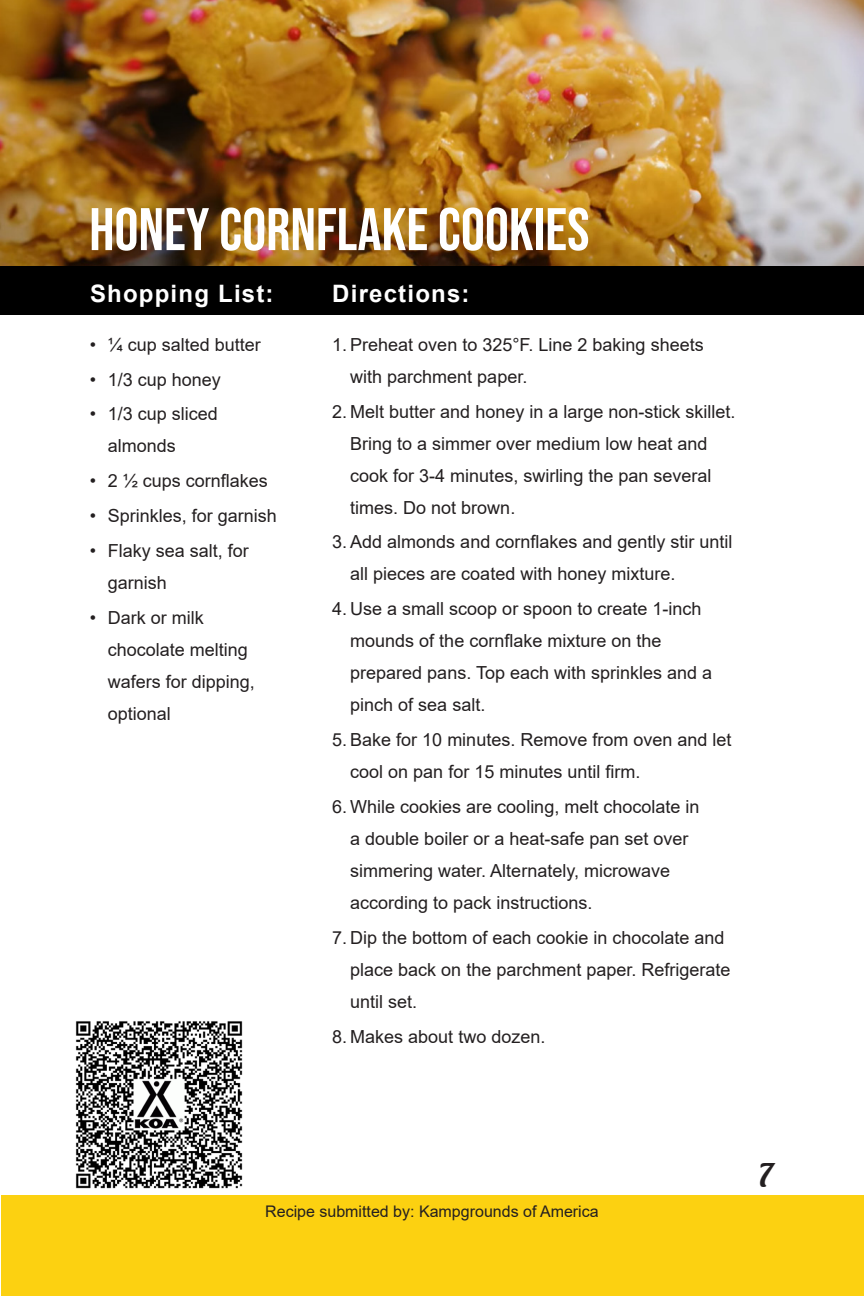
<style>
.page{position:relative;width:864px;height:1296px;background:#fff}
.page>*{position:absolute;margin:0;border:0;box-sizing:border-box;transform-origin:0 0}
.t1{font:60px "Bebas Neue";color:#fff}
.t2{font:32px "Lobster 1.4";color:#231f20}
.t3{font:700 24px "Arial";letter-spacing:.05em;color:#fff}
.t4{font:18px/32px "Arial";color:#231f20}
.t5{font:16px "Arial";color:#231f20}
</style>
<div class="page">
<div style="left:1px;top:1196px;width:863px;height:100px;background:#fcd111"></div>
<img style="left:0;top:0;width:864px;height:266px">
<img style="left:75px;top:1021px;width:168px;height:168px">
<div style="left:0;top:266px;width:864px;height:49px;background:#000"></div>
<p class="t1" style="left:89px;top:195px;width:502px">HONEY CORNFLAKE COOKIES</p>
<p class="t3" style="left:90px;top:277px;width:185px">Shopping List:</p>
<p class="t3" style="left:332px;top:277px;width:139px">Directions:</p>
<p class="t4" style="left:90px;top:328px;width:173px">• ¼ cup salted butter</p>
<p class="t4" style="left:90px;top:363px;width:133px">• 1/3 cup honey</p>
<p class="t4" style="left:108px;top:398px;width:112px;text-indent:-18px">• 1/3 cup sliced almonds</p>
<p class="t4" style="left:90px;top:465px;width:180px">• 2 ½ cups cornflakes</p>
<p class="t4" style="left:90px;top:500px;width:189px">• Sprinkles, for garnish</p>
<p class="t4" style="left:108px;top:534px;width:143px;text-indent:-18px">• Flaky sea salt, for garnish</p>
<p class="t4" style="left:108px;top:601px;width:149px;text-indent:-18px">• Dark or milk chocolate melting wafers for dipping, optional</p>
<p class="t4" style="left:350px;top:328px;width:355px;text-indent:-18px">1. Preheat oven to 325°F. Line 2 baking sheets with parchment paper.</p>
<p class="t4" style="left:350px;top:395px;width:387px;text-indent:-18px">2. Melt butter and honey in a large non-stick skillet.<br>Bring to a simmer over medium low heat and cook for 3-4 minutes, swirling the pan several times. Do not brown.</p>
<p class="t4" style="left:350px;top:526px;width:384px;text-indent:-18px">3. Add almonds and cornflakes and gently stir until all pieces are coated with honey mixture.</p>
<p class="t4" style="left:350px;top:593px;width:363px;text-indent:-18px">4. Use a small scoop or spoon to create 1-inch mounds of the cornflake mixture on the prepared pans. Top each with sprinkles and a pinch of sea salt.</p>
<p class="t4" style="left:350px;top:724px;width:383px;text-indent:-18px">5. Bake for 10 minutes. Remove from oven and let cool on pan for 15 minutes until firm.</p>
<p class="t4" style="left:350px;top:790px;width:351px;text-indent:-18px">6. While cookies are cooling, melt chocolate in a double boiler or a heat-safe pan set over simmering water. Alternately, microwave according to pack instructions.</p>
<p class="t4" style="left:350px;top:921px;width:382px;text-indent:-18px">7. Dip the bottom of each cookie in chocolate and place back on the parchment paper. Refrigerate until set.</p>
<p class="t4" style="left:332px;top:1020px;width:215px">8. Makes about two dozen.</p>
<p class="t5" style="left:265px;top:1200px;width:335px">Recipe submitted by: Kampgrounds of America</p>
<h2 class="t2" style="left:759px;top:1155px;width:16px">7</h2>
</div>
